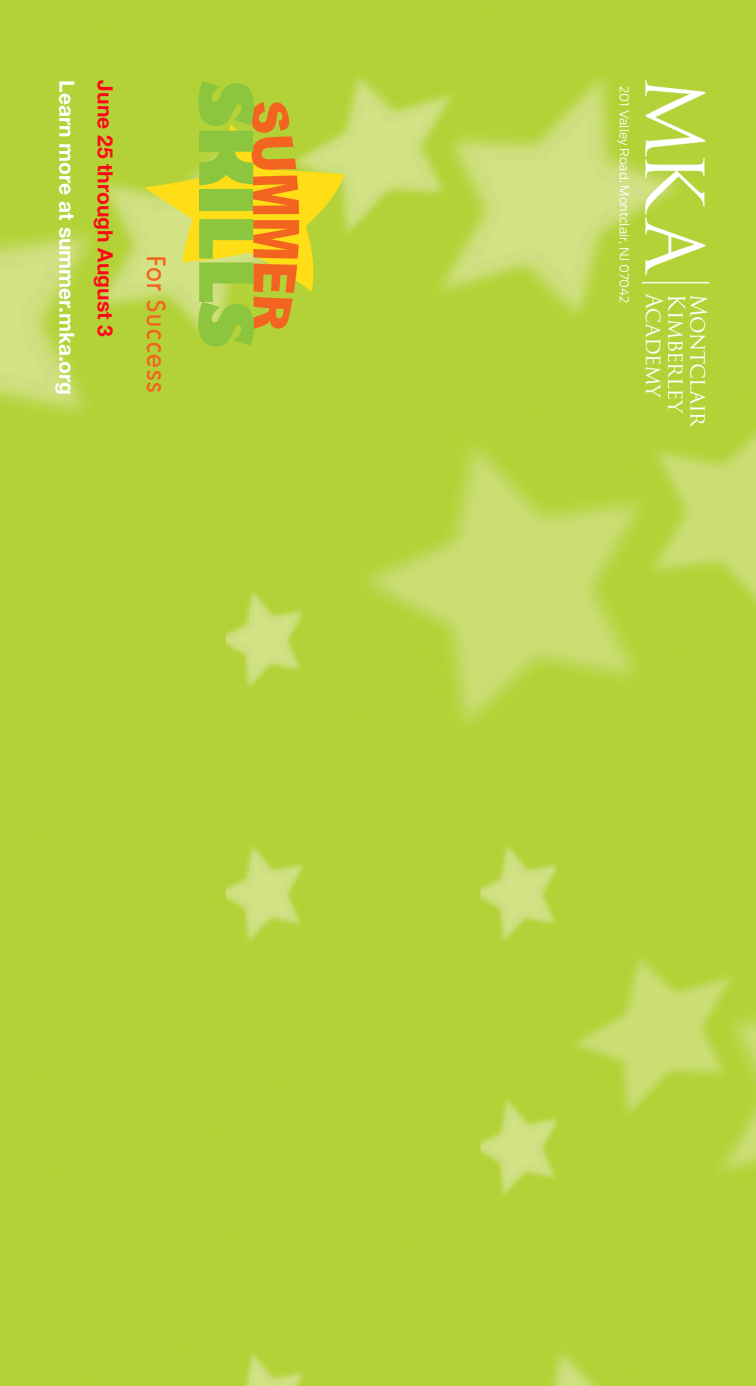
<style>
.page{position:relative;width:756px;height:1386px;background:#fff}
.page>*{position:absolute;margin:0;border:0;box-sizing:border-box;transform-origin:0 0}
.t1{font:800 72.45px "Gill Sans";letter-spacing:-.02em;color:#8bc63e;scale:.88 1}
.t2{font:26.25px "Howies Funhouse";letter-spacing:-.01em;color:#f36421;scale:.89 1}
.t3{font:700 21px/38.5px "Helvetica Neue";color:#fff}
.t4{font:300 12.25px "Antenna";color:#fff}
.s1{color:#ff0719}
</style>
<div class="page">
<img style="left:0;top:0;width:756px;height:1386px">
<svg style="left:144px;top:102px;width:201px;height:227px;background:#d4c83a"></svg>
<img style="left:643px;top:80px;width:65px;height:347px">
<p class="t3" style="left:125px;top:80px;width:316px;rotate:90deg"><span class="s1">June</span> <span class="s1">2</span><span class="s1">5 through August 3<br></span>Learn more at summer.mka.org</p>
<p class="t2" style="left:171px;top:256px;width:158px;rotate:90deg">For Success</p>
<h1 class="t1" style="left:271px;top:81px;width:305px;rotate:90deg">SKILLS</h1>
<p class="t4" style="left:632px;top:86px;width:219px;rotate:90deg">201 Valley Road, Montclair, NJ 07042</p>
</div>
